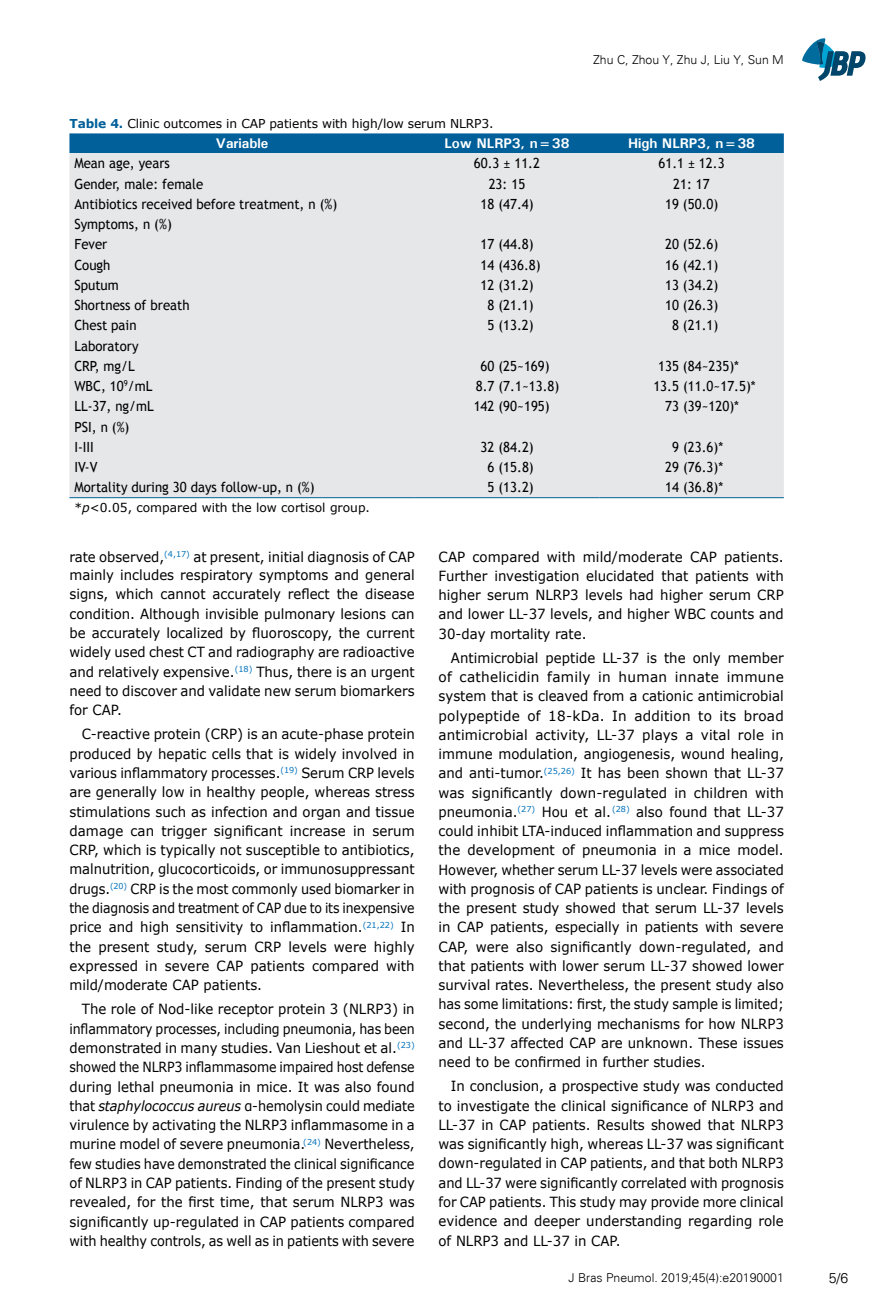
<style>
.page{position:relative;width:893px;height:1315px;background:#fff}
.page>*{position:absolute;margin:0;border:0;box-sizing:border-box;transform-origin:0 0}
.t1{font:14px/19.2px "Verdana";color:#000;text-align:justify;scale:.95 1}
.t2{font:14px/20.3px "Trebuchet MS";color:#000;scale:.94 1}
.t3{font:14px/19.2px "Verdana";color:#000;text-align:justify;scale:.94 1}
.t4{font:14px/19.2px "Verdana";color:#000;text-align:justify;scale:.96 1}
.t5{font:700 14px "Univers";color:#fff}
.t6{font:300 14px "Univers";color:#000}
.t7{font:12.25px "Verdana";letter-spacing:-.01em;color:#000}
.t8{font:300 12.25px "Univers";color:#000}
.s1{font-weight:700;color:#01609a}
.s2{font-style:italic}
</style>
<div class="page">
<svg style="left:802px;top:38px;width:64px;height:43px"></svg>
<div style="left:69px;top:133px;width:715px;height:20px;background:#01609a"></div>
<div style="left:69px;top:153px;width:715px;height:344px;background:#e6e7e8"></div>
<hr style="left:69px;top:497px;width:346px;height:1px;background:#01609a">
<hr style="left:415px;top:497px;width:184px;height:1px;background:#01609a">
<hr style="left:599px;top:497px;width:185px;height:1px;background:#01609a">
<p class="t8" style="left:593px;top:52px;width:192px">Zhu C, Zhou Y, Zhu J, Liu Y, Sun M</p>
<p class="t7" style="left:69px;top:116px;width:426px"><span class="s1">Table 4.</span> Clinic outcomes in CAP patients with high/low serum NLRP3.</p>
<p class="t5" style="left:216px;top:135px;width:54px">Variable</p>
<p class="t5" style="left:444px;top:135px;width:127px">Low NLRP3, n=38</p>
<p class="t5" style="left:628px;top:135px;width:128px">High NLRP3, n=38</p>
<p class="t2" style="left:74px;top:153px;width:103px">Mean age, years</p>
<p class="t2" style="left:474px;top:153px;width:72px">60.3 ± 11.2</p>
<p class="t2" style="left:658px;top:153px;width:72px">61.1 ± 12.3</p>
<p class="t2" style="left:74px;top:174px;width:139px">Gender, male: female</p>
<p class="t2" style="left:489px;top:174px;width:40px">23: 15</p>
<p class="t2" style="left:673px;top:174px;width:40px">21: 17</p>
<p class="t2" style="left:74px;top:194px;width:281px">Antibiotics received before treatment, n (%)</p>
<p class="t2" style="left:481px;top:194px;width:58px">18 (47.4)</p>
<p class="t2" style="left:665px;top:194px;width:58px">19 (50.0)</p>
<p class="t2" style="left:74px;top:214px;width:105px">Symptoms, n (%)<br>Fever</p>
<p class="t2" style="left:481px;top:234px;width:58px">17 (44.8)</p>
<p class="t2" style="left:665px;top:234px;width:58px">20 (52.6)</p>
<p class="t2" style="left:74px;top:255px;width:40px">Cough</p>
<p class="t2" style="left:481px;top:255px;width:65px">14 (436.8)</p>
<p class="t2" style="left:665px;top:255px;width:58px">16 (42.1)</p>
<p class="t2" style="left:74px;top:275px;width:49px">Sputum</p>
<p class="t2" style="left:481px;top:275px;width:58px">12 (31.2)</p>
<p class="t2" style="left:665px;top:275px;width:58px">13 (34.2)</p>
<p class="t2" style="left:74px;top:295px;width:124px">Shortness of breath</p>
<p class="t2" style="left:487px;top:295px;width:51px">8 (21.1)</p>
<p class="t2" style="left:665px;top:295px;width:58px">10 (26.3)</p>
<p class="t2" style="left:74px;top:315px;width:68px">Chest pain</p>
<p class="t2" style="left:487px;top:315px;width:51px">5 (13.2)</p>
<p class="t2" style="left:672px;top:315px;width:51px">8 (21.1)</p>
<p class="t2" style="left:74px;top:336px;width:70px">Laboratory<br>CRP, mg/L</p>
<p class="t2" style="left:481px;top:356px;width:75px">60 (25~169)</p>
<p class="t2" style="left:658px;top:356px;width:88px">135 (84~235)*</p>
<p class="t2" style="left:74px;top:376px;width:84px">WBC, 10<sup>9</sup>/mL</p>
<p class="t2" style="left:476px;top:376px;width:90px">8.7 (7.1~13.8)</p>
<p class="t2" style="left:653px;top:376px;width:110px">13.5 (11.0~17.5)*</p>
<p class="t2" style="left:74px;top:396px;width:86px">LL-37, ng/mL</p>
<p class="t2" style="left:474px;top:396px;width:82px">142 (90~195)</p>
<p class="t2" style="left:665px;top:396px;width:80px">73 (39~120)*</p>
<p class="t2" style="left:74px;top:416px;width:60px">PSI, n (%)<br>I-III</p>
<p class="t2" style="left:481px;top:437px;width:58px">32 (84.2)</p>
<p class="t2" style="left:672px;top:437px;width:56px">9 (23.6)*</p>
<p class="t2" style="left:74px;top:457px;width:26px">IV-V</p>
<p class="t2" style="left:488px;top:457px;width:51px">6 (15.8)</p>
<p class="t2" style="left:665px;top:457px;width:63px">29 (76.3)*</p>
<p class="t2" style="left:74px;top:477px;width:257px">Mortality during 30 days follow-up, n (%)</p>
<p class="t2" style="left:488px;top:477px;width:51px">5 (13.2)</p>
<p class="t2" style="left:665px;top:477px;width:63px">14 (36.8)*</p>
<p class="t7" style="left:74px;top:500px;width:297px">*<span class="s2">p</span>&lt;0.05, compared with the low cortisol group.</p>
<p class="t3" style="left:69px;top:547px;width:369px">rate observed,<sup>(4,17)</sup> at present, initial diagnosis of CAP mainly includes respiratory symptoms and general signs, which cannot accurately reflect the disease condition. Although invisible pulmonary lesions can be accurately localized by fluoroscopy, the current widely used chest CT and radiography are radioactive and relatively expensive.<sup>(18)</sup> Thus, there is an urgent need to discover and validate new serum biomarkers for CAP.</p>
<p class="t1" style="left:69px;top:725px;width:365px;text-indent:12px">C-reactive protein (CRP) is an acute-phase protein produced by hepatic cells that is widely involved in various inflammatory processes.<sup>(19)</sup> Serum CRP levels are generally low in healthy people, whereas stress stimulations such as infection and organ and tissue damage can trigger significant increase in serum CRP, which is typically not susceptible to antibiotics, malnutrition, glucocorticoids, or immunosuppressant drugs.<sup>(20)</sup> CRP is the most commonly used biomarker in the diagnosis and treatment of CAP due to its inexpensive price and high sensitivity to inflammation.<sup>(21,22)</sup> In the present study, serum CRP levels were highly expressed in severe CAP patients compared with mild/moderate CAP patients.</p>
<p class="t1" style="left:69px;top:1000px;width:365px;text-indent:12px">The role of Nod-like receptor protein 3 (NLRP3) in inflammatory processes, including pneumonia, has been demonstrated in many studies. Van Lieshout et al.<sup>(23) </sup>showed the NLRP3 inflammasome impaired host defense during lethal pneumonia in mice. It was also found that <span class="s2">staphylococcus aureus</span> α-hemolysin could mediate virulence by activating the NLRP3 inflammasome in a murine model of severe pneumonia.<sup>(24)</sup> Nevertheless, few studies have demonstrated the clinical significance of NLRP3 in CAP patients. Finding of the present study revealed, for the first time, that serum NLRP3 was significantly up-regulated in CAP patients compared with healthy controls, as well as in patients with severe</p>
<p class="t4" style="left:439px;top:547px;width:361px">CAP compared with mild/moderate CAP patients.<br>Further investigation elucidated that patients with higher serum NLRP3 levels had higher serum CRP and lower LL-37 levels, and higher WBC counts and 30-day mortality rate.</p>
<p class="t1" style="left:439px;top:648px;width:365px;text-indent:12px">Antimicrobial peptide LL-37 is the only member of cathelicidin family in human innate immune system that is cleaved from a cationic antimicrobial polypeptide of 18-kDa. In addition to its broad antimicrobial activity, LL-37 plays a vital role in immune modulation, angiogenesis, wound healing, and anti-tumor.<sup>(25,26)</sup> It has been shown that LL-37 was significantly down-regulated in children with pneumonia.<sup>(27)</sup> Hou et al. <sup>(28)</sup> also found that LL-37 could inhibit LTA-induced inflammation and suppress the development of pneumonia in a mice model.<br>However, whether serum LL-37 levels were associated with prognosis of CAP patients is unclear. Findings of the present study showed that serum LL-37 levels in CAP patients, especially in patients with severe CAP, were also significantly down-regulated, and that patients with lower serum LL-37 showed lower survival rates. Nevertheless, the present study also has some limitations: first, the study sample is limited; second, the underlying mechanisms for how NLRP3 and LL-37 affected CAP are unknown. These issues need to be confirmed in further studies.</p>
<p class="t1" style="left:439px;top:1077px;width:365px;text-indent:12px">In conclusion, a prospective study was conducted to investigate the clinical significance of NLRP3 and LL-37 in CAP patients. Results showed that NLRP3 was significantly high, whereas LL-37 was significant down-regulated in CAP patients, and that both NLRP3 and LL-37 were significantly correlated with prognosis for CAP patients. This study may provide more clinical evidence and deeper understanding regarding role of NLRP3 and LL-37 in CAP.</p>
<p class="t8" style="left:569px;top:1270px;width:217px">J Bras Pneumol. 2019;45(4):e20190001</p>
<p class="t6" style="left:829px;top:1269px;width:21px">5/6</p>
</div>
